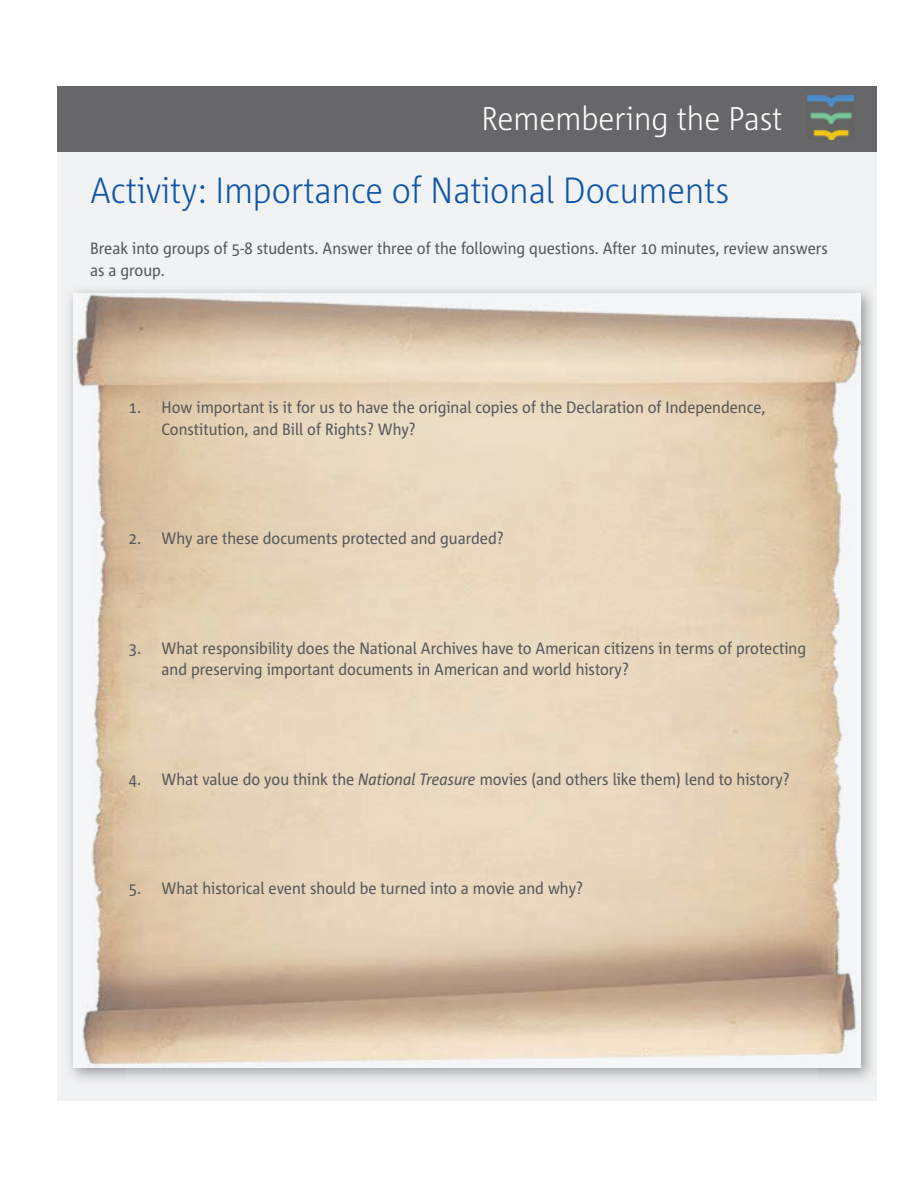
<style>
.page{position:relative;width:918px;height:1188px;background:#fff}
.page>*{position:absolute;margin:0;border:0;box-sizing:border-box;transform-origin:0 0}
.t1{font:300 36.45px "Corpid C1 s S Cd";color:#0e55a5}
.t2{font:300 32.85px "Corpid C1 s S Cd";color:#fff}
.t3{font:16.35px/21.9px "Corpid C1 s S Cd";color:#58595b}
.s1{font-style:italic}
</style>
<div class="page">
<div style="left:57px;top:142px;width:820px;height:959px;background:#f1f2f3"></div>
<div style="left:57px;top:86px;width:820px;height:65px;background:#67676a"></div>
<img style="left:808px;top:96px;width:46px;height:44px">
<img style="left:74px;top:293px;width:787px;height:775px">
<h2 class="t2" style="left:481px;top:99px;width:303px">Remembering the Past</h2>
<h1 class="t1" style="left:90px;top:170px;width:641px">Activity: Importance of National Documents</h1>
<p class="t3" style="left:90px;top:238px;width:739px">Break into groups of 5-8 students. Answer three of the following questions. After 10 minutes, review answers as a group.</p>
<p class="t3" style="left:162px;top:397px;width:606px;text-indent:-33px">1. How important is it for us to have the original copies of the Declaration of Independence,<br>Constitution, and Bill of Rights? Why?</p>
<p class="t3" style="left:129px;top:528px;width:376px">2. Why are these documents protected and guarded?</p>
<p class="t3" style="left:162px;top:638px;width:646px;text-indent:-33px">3. What responsibility does the National Archives have to American citizens in terms of protecting and preserving important documents in American and world history?</p>
<p class="t3" style="left:129px;top:769px;width:663px">4. What value do you think the <span class="s1">National Treasure</span> movies (and others like them) lend to history?</p>
<p class="t3" style="left:129px;top:878px;width:456px">5. What historical event should be turned into a movie and why?</p>
</div>
